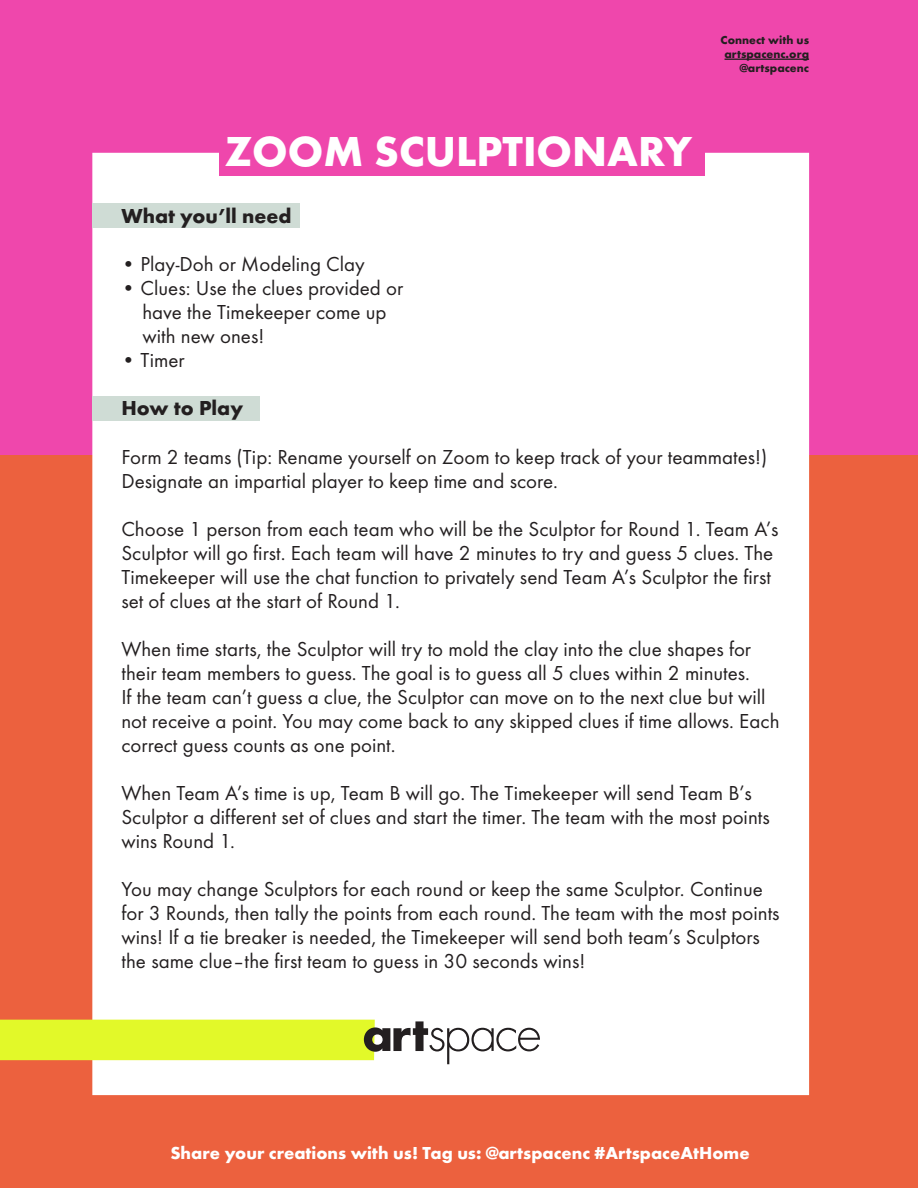
<style>
.page{position:relative;width:918px;height:1188px;background:#fff}
.page>*{position:absolute;margin:0;border:0;box-sizing:border-box;transform-origin:0 0}
.t1{font:700 43.5px "Futura T";color:#fff}
.t2{font:21px/24px "Futura T";color:#231f20}
.t3{font:700 21px "Futura T";color:#231f20}
.t4{font:700 18px "Futura T";color:#fff}
.t5{font:700 12px/14.4px "Futura T";color:#231f20;text-align:right}
</style>
<div class="page">
<div style="left:0;top:0;width:918px;height:1130px;background:#ef47ac"></div>
<div style="left:0;top:455px;width:918px;height:733px;background:#ec613e"></div>
<div style="left:92px;top:153px;width:717px;height:942px;background:#fff"></div>
<div style="left:219px;top:129px;width:486px;height:47px;background:#ef47ac"></div>
<div style="left:92px;top:204px;width:208px;height:24px;background:#cfdcd5"></div>
<div style="left:92px;top:397px;width:168px;height:24px;background:#cfdcd5"></div>
<svg style="left:0;top:1020px;width:540px;height:44px;background:#dde966"></svg>
<hr style="left:725px;top:59px;width:84px;height:1px;background:#231f20">
<h1 class="t1" style="left:225px;top:126px;width:469px">ZOOM SCULPTIONARY</h1>
<p class="t5" style="left:721px;top:32px;width:90px">Connect with us artspacenc.org @artspacenc</p>
<p class="t3" style="left:121px;top:204px;width:172px">What you’ll need</p>
<p class="t2" style="left:121px;top:252px;width:245px">• Play-Doh or Modeling Clay</p>
<p class="t2" style="left:142px;top:276px;width:262px;text-indent:-21px">• Clues: Use the clues provided or have the Timekeeper come up with new ones!</p>
<p class="t2" style="left:121px;top:348px;width:65px">• Timer</p>
<p class="t3" style="left:121px;top:396px;width:123px">How to Play</p>
<p class="t2" style="left:121px;top:444px;width:647px">Form 2 teams (Tip: Rename yourself on Zoom to keep track of your teammates!)<br>Designate an impartial player to keep time and score.</p>
<p class="t2" style="left:121px;top:516px;width:659px">Choose 1 person from each team who will be the Sculptor for Round 1. Team A’s Sculptor will go first. Each team will have 2 minutes to try and guess 5 clues. The Timekeeper will use the chat function to privately send Team A’s Sculptor the first set of clues at the start of Round 1.</p>
<p class="t2" style="left:121px;top:636px;width:660px">When time starts, the Sculptor will try to mold the clay into the clue shapes for their team members to guess. The goal is to guess all 5 clues within 2 minutes.<br>If the team can’t guess a clue, the Sculptor can move on to the next clue but will not receive a point. You may come back to any skipped clues if time allows. Each correct guess counts as one point.</p>
<p class="t2" style="left:121px;top:780px;width:650px">When Team A’s time is up, Team B will go. The Timekeeper will send Team B’s<br>Sculptor a different set of clues and start the timer. The team with the most points wins Round 1.</p>
<p class="t2" style="left:121px;top:876px;width:660px">You may change Sculptors for each round or keep the same Sculptor. Continue for 3 Rounds, then tally the points from each round. The team with the most points wins! If a tie breaker is needed, the Timekeeper will send both team’s Sculptors the same clue–the first team to guess in 30 seconds wins!</p>
<p class="t4" style="left:170px;top:1142px;width:581px">Share your creations with us! Tag us: @artspacenc #ArtspaceAtHome</p>
</div>
